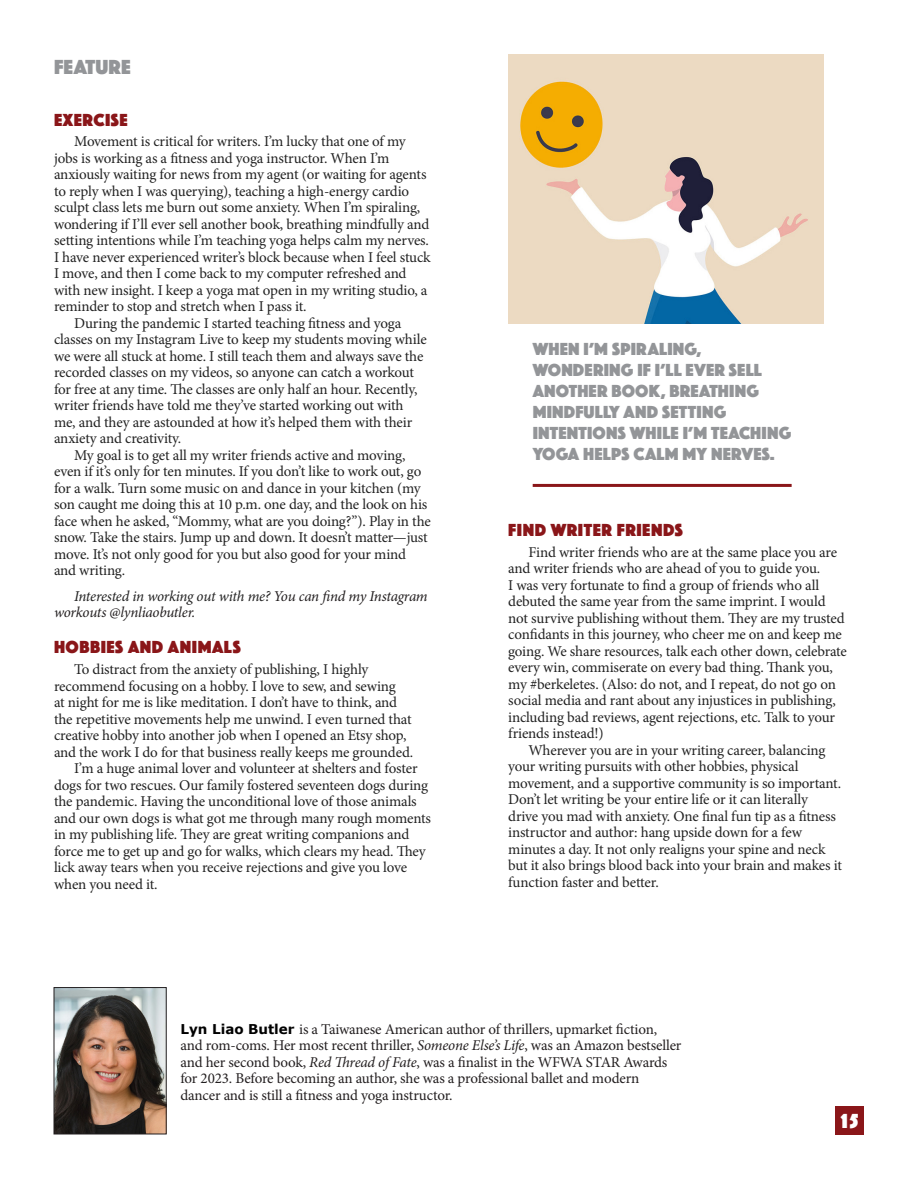
<style>
.page{position:relative;width:918px;height:1188px;background:#fff}
.page>*{position:absolute;margin:0;border:0;box-sizing:border-box;transform-origin:0 0}
.t1{font:21px "Phosphate Pro Solid";letter-spacing:.01em;color:#939598}
.t2{font:21px "Phosphate Pro Solid";color:#fff}
.t3{font:18px/21px "Phosphate Pro Solid";letter-spacing:.01em;color:#939598}
.p3{font:18px "Phosphate Pro Solid";letter-spacing:.03em;color:#8a1619}
.t4{font:15px/16.5px "Minion Pro";letter-spacing:-.015em;color:#222}
.t5{font:15px/16.5px "Minion Pro";letter-spacing:-.015em;color:#231f20}
.t6{font:italic 15px/16.5px "Minion Pro";letter-spacing:-.02em;color:#231f20}
.s1{color:#222}
.s2{font-family:"Verdana";font-weight:700;font-size:13.5px;color:#000}
.s3{font-style:italic}
</style>
<div class="page">
<img style="left:508px;top:54px;width:315px;height:270px">
<div style="left:836px;top:1106px;width:28px;height:28px;background:#8a1619"></div>
<img style="left:56px;top:989px;width:108px;height:143px">
<div style="left:54px;top:987px;width:112px;height:147px;border:1px solid #231f20"></div>
<hr style="left:533px;top:484px;width:259px;height:3px;background:#8a1619">
<p class="t1" style="left:54px;top:53px;width:78px">FEATURE</p>
<p class="p3" style="left:54px;top:107px;width:75px">EXERCISE</p>
<p class="t4" style="left:54px;top:133px;width:378px;text-indent:20px">Movement is critical for writers. I’m lucky that one of my jobs is working as a fitness and yoga instructor. When I’m anxiously waiting for news from my agent (or waiting for agents to reply when I was querying), teaching a high-energy cardio sculpt class lets me burn out some anxiety. When I’m spiraling, wondering if I’ll ever sell another book, breathing mindfully and setting intentions while I’m teaching yoga helps calm my nerves.<br>I have never experienced writer’s block because when I feel stuck I move, and then I come back to my computer refreshed and with new insight. I keep a yoga mat open in my writing studio, a reminder to stop and stretch when I pass it.</p>
<p class="t4" style="left:54px;top:315px;width:374px;text-indent:20px">During the pandemic I started teaching fitness and yoga classes on my Instagram Live to keep my students moving while we were all stuck at home. I still teach them and always save the recorded classes on my videos, so anyone can catch a workout for free at any time. The classes are only half an hour. Recently, writer friends have told me they’ve started working out with me, and they are astounded at how it’s helped them with their anxiety and creativity.</p>
<p class="t4" style="left:54px;top:447px;width:378px;text-indent:20px">My goal is to get all my writer friends active and moving, even if it’s only for ten minutes. If you don’t like to work out, go for a walk. Turn some music on and dance in your kitchen (my son caught me doing this at 10 p.m. one day, and the look on his face when he asked, “Mommy, what are you doing?”). Play in the snow. Take the stairs. Jump up and down. It doesn’t matter—just move. It’s not only good for you but also good for your mind and writing.</p>
<p class="t6" style="left:54px;top:588px;width:375px;text-indent:20px"><span class="s1">Interested in working out with me?</span> You can find my Instagram workouts @lynliaobutler.</p>
<p class="p3" style="left:54px;top:635px;width:188px">HOBBIES AND ANIMALS</p>
<p class="t4" style="left:54px;top:661px;width:361px;text-indent:20px">To distract from the anxiety of publishing, I highly recommend focusing on a hobby. I love to sew, and sewing<br>at night for me is like meditation. I don’t have to think, and the repetitive movements help me unwind. I even turned that creative hobby into another job when I opened an Etsy shop, and the work I do for that business really keeps me grounded.</p>
<p class="t4" style="left:54px;top:760px;width:379px;text-indent:20px">I’m a huge animal lover and volunteer at shelters and foster dogs for two rescues. Our family fostered seventeen dogs during the pandemic. Having the unconditional love of those animals and our own dogs is what got me through many rough moments in my publishing life. They are great writing companions and force me to get up and go for walks, which clears my head. They lick away tears when you receive rejections and give you love when you need it.</p>
<p class="t3" style="left:533px;top:337px;width:260px">WHEN I’M SPIRALING,<br>WONDERING IF I’LL EVER SELL<br>ANOTHER BOOK, BREATHING<br>MINDFULLY AND SETTING<br>INTENTIONS WHILE I’M TEACHING<br>YOGA HELPS CALM MY NERVES.</p>
<p class="p3" style="left:508px;top:517px;width:176px">FIND WRITER FRIENDS</p>
<p class="t4" style="left:508px;top:544px;width:340px;text-indent:20px">Find writer friends who are at the same place you are and writer friends who are ahead of you to guide you.<br>I was very fortunate to find a group of friends who all debuted the same year from the same imprint. I would not survive publishing without them. They are my trusted confidants in this journey, who cheer me on and keep me going. We share resources, talk each other down, celebrate every win, commiserate on every bad thing. Thank you, my #berkeletes. (Also: do not, and I repeat, do not go on social media and rant about any injustices in publishing, including bad reviews, agent rejections, etc. Talk to your friends instead!)</p>
<p class="t4" style="left:508px;top:742px;width:335px;text-indent:20px">Wherever you are in your writing career, balancing your writing pursuits with other hobbies, physical movement, and a supportive community is so important.<br>Don’t let writing be your entire life or it can literally<br>drive you mad with anxiety. One final fun tip as a fitness instructor and author: hang upside down for a few minutes a day. It not only realigns your spine and neck but it also brings blood back into your brain and makes it function faster and better.</p>
<p class="t5" style="left:180px;top:1021px;width:503px"><span class="s2">Lyn Liao Butler</span> is a Taiwanese American author of thrillers, upmarket fiction, and rom-coms. Her most recent thriller, <span class="s3">Someone Else’s Life</span>, was an Amazon bestseller and her second book, <span class="s3">Red Thread of Fate</span>, was a finalist in the WFWA STAR Awards for 2023. Before becoming an author, she was a professional ballet and modern dancer and is still a fitness and yoga instructor.</p>
<p class="t2" style="left:841px;top:1106px;width:19px">15</p>
</div>
